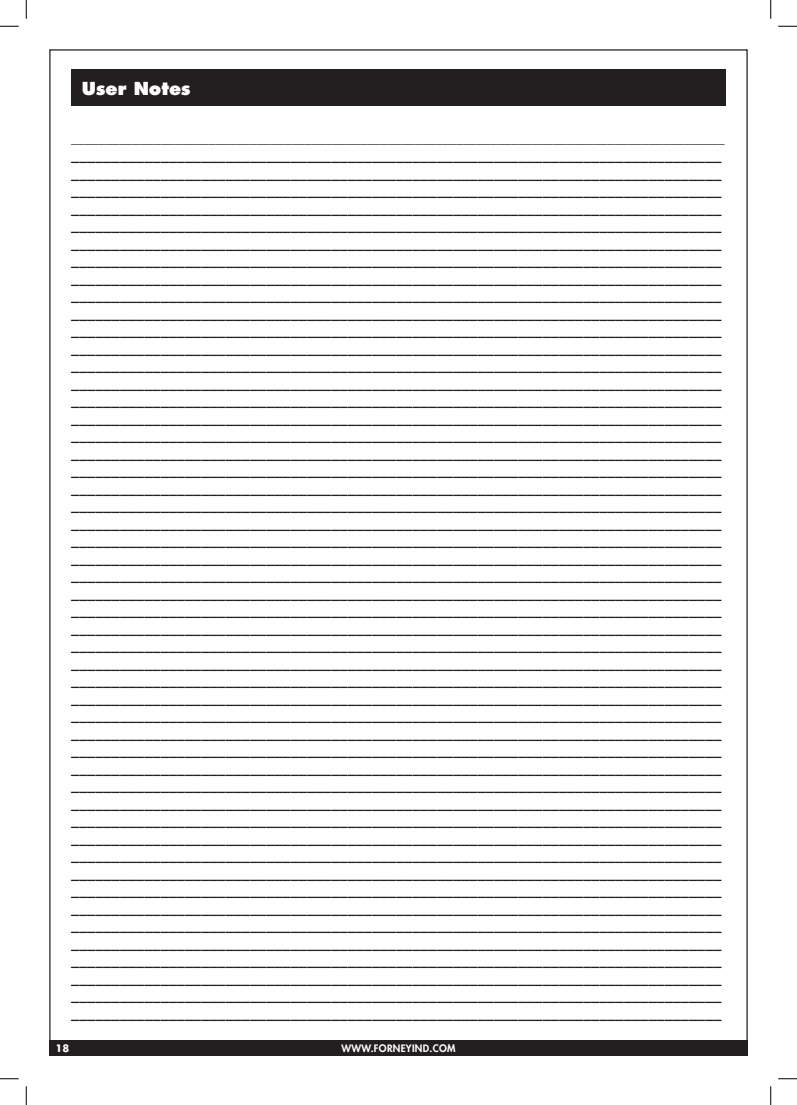
<style>
.page{position:relative;width:797px;height:1105px;background:#fff}
.page>*{position:absolute;margin:0;border:0;box-sizing:border-box;transform-origin:0 0}
.Drakes_Header_Style{font:800 17.5px "Futura LT";color:#fff}
.Drakes_Number_Style{font:16.25px/17.5px "Futura LT";color:#231f20;text-align:justify}
.Drakes_Number_Style-2{font:700 13.75px "Futura LT";color:#231f20}
.t1{font:800 10px "Futura LT";letter-spacing:.03em;color:#fff}
.t2{font:700 10px "Futura LT";color:#fff}
</style>
<div class="page">
<div style="left:49px;top:1040px;width:698px;height:16px;background:#231f20"></div>
<div style="left:71px;top:70px;width:654px;height:36px;background:#231f20"></div>
<svg style="left:0;top:25px;width:19px;height:2px"></svg>
<svg style="left:778px;top:25px;width:19px;height:2px"></svg>
<svg style="left:0;top:1078px;width:19px;height:1px"></svg>
<svg style="left:778px;top:1078px;width:19px;height:1px"></svg>
<svg style="left:25px;top:0;width:2px;height:19px"></svg>
<svg style="left:25px;top:1086px;width:2px;height:19px"></svg>
<svg style="left:770px;top:0;width:1px;height:19px"></svg>
<svg style="left:770px;top:1086px;width:1px;height:19px"></svg>
<p class="Drakes_Header_Style" style="left:82px;top:77px;width:110px">User Notes</p>
<p class="Drakes_Number_Style-2" style="left:71px;top:129px;width:655px">_______________________________________________________________________________________________</p>
<p class="Drakes_Number_Style" style="left:71px;top:146px;width:651px">________________________________________________________________________________ ________________________________________________________________________________ ________________________________________________________________________________ ________________________________________________________________________________ ________________________________________________________________________________ ________________________________________________________________________________ ________________________________________________________________________________ ________________________________________________________________________________ ________________________________________________________________________________ ________________________________________________________________________________ ________________________________________________________________________________ ________________________________________________________________________________ ________________________________________________________________________________ ________________________________________________________________________________ ________________________________________________________________________________ ________________________________________________________________________________ ________________________________________________________________________________ ________________________________________________________________________________ ________________________________________________________________________________ ________________________________________________________________________________ ________________________________________________________________________________ ________________________________________________________________________________ ________________________________________________________________________________ ________________________________________________________________________________ ________________________________________________________________________________ ________________________________________________________________________________ ________________________________________________________________________________ ________________________________________________________________________________ ________________________________________________________________________________ ________________________________________________________________________________ ________________________________________________________________________________ ________________________________________________________________________________ ________________________________________________________________________________ ________________________________________________________________________________ ________________________________________________________________________________ ________________________________________________________________________________ ________________________________________________________________________________ ________________________________________________________________________________ ________________________________________________________________________________ ________________________________________________________________________________ ________________________________________________________________________________ ________________________________________________________________________________ ________________________________________________________________________________ ________________________________________________________________________________ ________________________________________________________________________________ ________________________________________________________________________________ ________________________________________________________________________________ ________________________________________________________________________________ ________________________________________________________________________________ ________________________________________________________________________________</p>
<p class="t2" style="left:56px;top:1041px;width:15px">18</p>
<p class="t1" style="left:341px;top:1041px;width:116px">WWW.FORNEYIND.COM</p>
</div>
